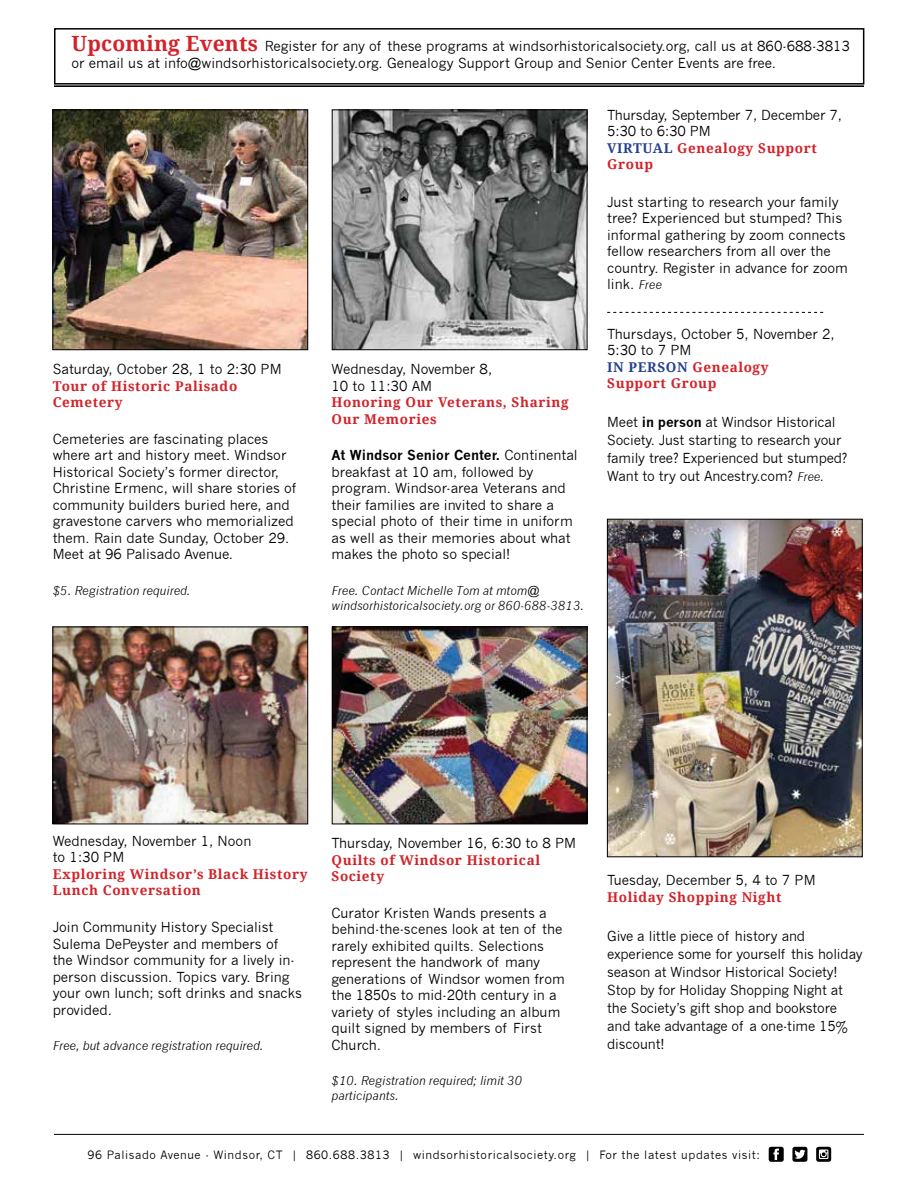
<style>
.page{position:relative;width:918px;height:1188px;background:#fff}
.page>*{position:absolute;margin:0;border:0;box-sizing:border-box;transform-origin:0 0}
.t1{font:13.5px/16.5px "News Gothic";color:#000}
.t2{font:700 13.5px/16.5px "Droid Serif";letter-spacing:.045em;color:#d2232a}
.t3{font:italic 12px/15px "News Gothic";color:#000}
.t4{font:11.25px "News Gothic";letter-spacing:.05em;color:#000}
.s1{font-family:"Droid Serif";font-weight:700;font-size:21px;color:#d2232a}
.s2{font-weight:700}
.s3{color:#25408f}
.s4{font-style:italic;font-size:12px}
</style>
<div class="page">
<hr style="left:54px;top:1134px;width:810px;height:1px;background:#000">
<svg style="left:769px;top:1147px;width:15px;height:15px"></svg>
<svg style="left:792px;top:1147px;width:15px;height:15px"></svg>
<svg style="left:816px;top:1147px;width:15px;height:15px"></svg>
<hr style="left:54px;top:85px;width:810px;height:2px;background:#000">
<div style="left:54px;top:28px;width:810px;height:57px;border:2px solid #000"></div>
<svg style="left:607px;top:312px;width:216px;height:1px"></svg>
<img style="left:55px;top:112px;width:251px;height:236px">
<div style="left:53px;top:110px;width:255px;height:240px;border:1px solid #000"></div>
<img style="left:55px;top:629px;width:251px;height:193px">
<div style="left:53px;top:627px;width:255px;height:197px;border:1px solid #000"></div>
<img style="left:334px;top:112px;width:251px;height:236px">
<div style="left:332px;top:110px;width:255px;height:240px;border:1px solid #000"></div>
<img style="left:334px;top:629px;width:251px;height:193px">
<div style="left:332px;top:627px;width:255px;height:197px;border:1px solid #000"></div>
<img style="left:609px;top:521px;width:251px;height:334px">
<div style="left:607px;top:519px;width:255px;height:338px;border:1px solid #000"></div>
<p class="t1" style="left:71px;top:38px;width:780px"><span class="s1">Upcoming Events</span> Register for any of these programs at windsorhistoricalsociety.org, call us at 860-688-3813 or email us at info@windsorhistoricalsociety.org. Genealogy Support Group and Senior Center Events are free.</p>
<p class="t1" style="left:53px;top:361px;width:230px">Saturday, October 28, 1 to 2:30 PM</p>
<p class="t2" style="left:53px;top:378px;width:186px">Tour of Historic Palisado<br>Cemetery</p>
<p class="t1" style="left:53px;top:431px;width:245px">Cemeteries are fascinating places where art and history meet. Windsor Historical Society’s former director, Christine Ermenc, will share stories of community builders buried here, and gravestone carvers who memorialized them. Rain date Sunday, October 29.<br>Meet at 96 Palisado Avenue.</p>
<p class="t3" style="left:53px;top:583px;width:140px">$5. Registration required.</p>
<p class="t1" style="left:332px;top:361px;width:162px">Wednesday, November 8,<br>10 to 11:30 AM</p>
<p class="t2" style="left:332px;top:394px;width:239px">Honoring Our Veterans, Sharing<br>Our Memories</p>
<p class="t1" style="left:332px;top:447px;width:248px"><span class="s2">At Windsor Senior Center.</span> Continental breakfast at 10 am, followed by program. Windsor-area Veterans and their families are invited to share a special photo of their time in uniform as well as their memories about what makes the photo so special!</p>
<p class="t3" style="left:332px;top:583px;width:254px">Free. Contact Michelle Tom at mtom@ windsorhistoricalsociety.org or 860-688-3813.</p>
<p class="t1" style="left:607px;top:107px;width:236px">Thursday, September 7, December 7,<br>5:30 to 6:30 PM</p>
<p class="t2" style="left:607px;top:140px;width:211px"><span class="s3">VIRTUAL</span> Genealogy Support<br>Group</p>
<p class="t1" style="left:607px;top:194px;width:242px">Just starting to research your family tree? Experienced but stumped? This informal gathering by zoom connects fellow researchers from all over the country. Register in advance for zoom link. <span class="s4">Free</span></p>
<p class="t1" style="left:607px;top:326px;width:229px">Thursdays, October 5, November 2,<br>5:30 to 7 PM</p>
<p class="t2" style="left:607px;top:359px;width:163px"><span class="s3">IN PERSON</span> Genealogy<br>Support Group</p>
<p class="t1" style="left:607px;top:413px;width:242px;line-height:18px">Meet <span class="s2">in person</span> at Windsor Historical Society. Just starting to research your family tree? Experienced but stumped?<br>Want to try out Ancestry.com? <span class="s4">Free.</span></p>
<p class="t1" style="left:53px;top:833px;width:200px">Wednesday, November 1, Noon to 1:30 PM</p>
<p class="t2" style="left:53px;top:866px;width:256px">Exploring Windsor’s Black History<br>Lunch Conversation</p>
<p class="t1" style="left:53px;top:919px;width:251px">Join Community History Specialist<br>Sulema DePeyster and members of<br>the Windsor community for a lively in&shy;person discussion. Topics vary. Bring your own lunch; soft drinks and snacks provided.</p>
<p class="t3" style="left:53px;top:1038px;width:212px">Free, but advance registration required.</p>
<p class="t1" style="left:332px;top:835px;width:246px">Thursday, November 16, 6:30 to 8 PM</p>
<p class="t2" style="left:332px;top:852px;width:210px">Quilts of Windsor Historical<br>Society</p>
<p class="t1" style="left:332px;top:905px;width:235px">Curator Kristen Wands presents a behind-the-scenes look at ten of the rarely exhibited quilts. Selections represent the handwork of many generations of Windsor women from the 1850s to mid-20th century in a variety of styles including an album quilt signed by members of First<br>Church.</p>
<p class="t3" style="left:332px;top:1073px;width:192px">$10. Registration required; limit 30 participants.</p>
<p class="t1" style="left:607px;top:872px;width:210px">Tuesday, December 5, 4 to 7 PM</p>
<p class="t2" style="left:607px;top:889px;width:176px">Holiday Shopping Night</p>
<p class="t1" style="left:607px;top:927px;width:257px;line-height:18px">Give a little piece of history and experience some for yourself this holiday season at Windsor Historical Society!<br>Stop by for Holiday Shopping Night at the Society’s gift shop and bookstore and take advantage of a one-time 15% discount!</p>
<p class="t4" style="left:88px;top:1148px;width:674px">96 Palisado Avenue - Windsor, CT | 860.688.3813 | windsorhistoricalsociety.org | For the latest updates visit:</p>
</div>
